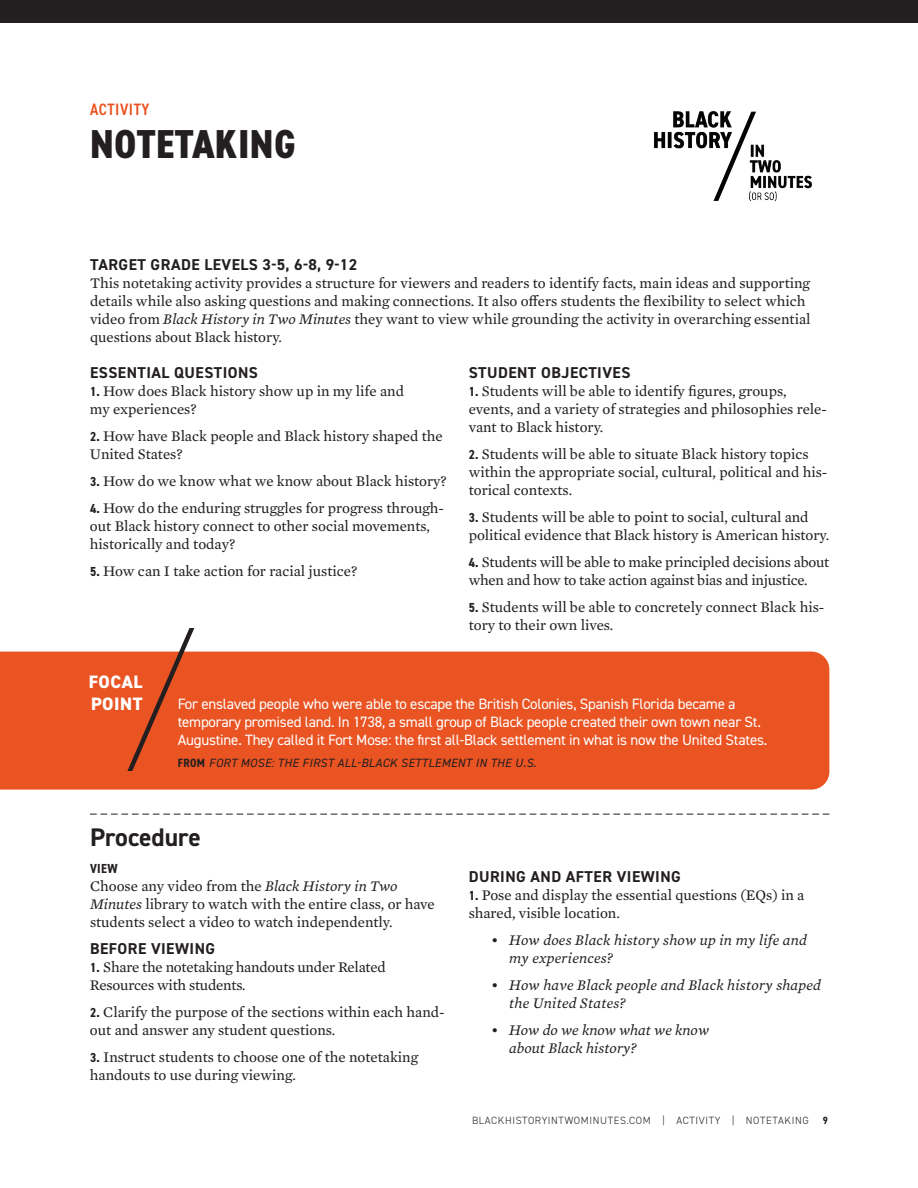
<style>
.page{position:relative;width:918px;height:1188px;background:#fff}
.page>*{position:absolute;margin:0;border:0;box-sizing:border-box;transform-origin:0 0}
.t1{font:800 condensed 40.5px "DIN2014";letter-spacing:.01em;color:#231f20}
.t2{font:700 25.5px "DIN2014";color:#231f20}
.t3{font:800 18px/21.6px "DIN2014";letter-spacing:.03em;color:#fff}
.t4{font:600 condensed 16.5px "DIN2014";letter-spacing:.035em;color:#ea5322}
.t5{font:700 15.75px "DIN2014";letter-spacing:.03em;color:#231f20}
.t6{font:15px/18px "Mercury Text G2";color:#231f20}
.t7{font:15px/18px "DIN2014";letter-spacing:-.015em;color:#fff}
.t8{font:italic 15px/18px "Mercury Text G2";letter-spacing:.01em;color:#231f20}
.t9{font:700 condensed 13.2px "DIN2014";color:#231f20}
.t10{font:italic 12px "DIN2014";letter-spacing:.03em;color:#231f20}
.t11{font:300 10.5px "DIN2014";letter-spacing:.06em;color:#231f20}
.t12{font:700 condensed 10.5px "DIN2014";color:#231f20}
.s1{font-style:italic}
.s2{font-family:"DIN2014";font-weight:700;font-stretch:condensed;font-size:13.2px}
.s3{font-weight:700;font-style:normal;font-stretch:condensed}
</style>
<div class="page">
<svg style="left:90px;top:814px;width:739px;height:1px"></svg>
<div style="left:0;top:0;width:918px;height:22px;background:#231f20"></div>
<div style="left:0;top:652px;width:829px;height:138px;background:#ea5322"></div>
<svg style="left:124px;top:628px;width:75px;height:150px;background:#e06942"></svg>
<hr style="left:122px;top:771px;width:15px;height:3px;background:#ea5322">
<img style="left:654px;top:111px;width:158px;height:90px">
<p class="t4" style="left:90px;top:98px;width:61px">ACTIVITY</p>
<h1 class="t1" style="left:90px;top:117px;width:207px">NOTETAKING</h1>
<p class="t5" style="left:90px;top:254px;width:269px">TARGET GRADE LEVELS 3-5, 6-8, 9-12</p>
<p class="t6" style="left:90px;top:273px;width:722px">This notetaking activity provides a structure for viewers and readers to identify facts, main ideas and supporting details while also asking questions and making connections. It also offers students the flexibility to select which video from <span class="s1">Black History in Two Minutes</span> they want to view while grounding the activity in overarching essential questions about Black history.</p>
<p class="t5" style="left:90px;top:362px;width:169px">ESSENTIAL QUESTIONS</p>
<p class="t6" style="left:90px;top:381px;width:316px"><span class="s2">1.</span> How does Black history show up in my life and my experiences?</p>
<p class="t6" style="left:90px;top:426px;width:354px"><span class="s2">2.</span> How have Black people and Black history shaped the<br>United States?</p>
<p class="t6" style="left:90px;top:471px;width:358px"><span class="s2">3.</span> How do we know what we know about Black history?</p>
<p class="t6" style="left:90px;top:498px;width:356px"><span class="s2">4.</span> How do the enduring struggles for progress through&shy;out Black history connect to other social movements, historically and today?</p>
<p class="t6" style="left:90px;top:561px;width:269px"><span class="s2">5.</span> How can I take action for racial justice?</p>
<p class="t5" style="left:469px;top:362px;width:163px">STUDENT OBJECTIVES</p>
<p class="t6" style="left:469px;top:381px;width:360px"><span class="s2">1.</span> Students will be able to identify figures, groups, events, and a variety of strategies and philosophies rele&shy;vant to Black history.</p>
<p class="t6" style="left:469px;top:444px;width:360px"><span class="s2">2.</span> Students will be able to situate Black history topics within the appropriate social, cultural, political and his&shy;torical contexts.</p>
<p class="t6" style="left:469px;top:507px;width:362px"><span class="s2">3.</span> Students will be able to point to social, cultural and political evidence that Black history is American history.</p>
<p class="t6" style="left:469px;top:552px;width:362px"><span class="s2">4.</span> Students will be able to make principled decisions about when and how to take action against bias and injustice.</p>
<p class="t6" style="left:469px;top:597px;width:357px"><span class="s2">5.</span> Students will be able to concretely connect Black his&shy;tory to their own lives.</p>
<p class="t3" style="left:89px;top:671px;width:55px">FOCAL<br>POINT</p>
<p class="t7" style="left:178px;top:695px;width:591px">For enslaved people who were able to escape the British Colonies, Spanish Florida became a temporary promised land. In 1738, a small group of Black people created their own town near St.<br>Augustine. They called it Fort Mose: the first all-Black settlement in what is now the United States.</p>
<p class="t10" style="left:178px;top:756px;width:360px"><span class="s3">FROM</span> FORT MOSE: THE FIRST ALL-BLACK SETTLEMENT IN THE U.S.</p>
<h2 class="t2" style="left:90px;top:820px;width:112px">Procedure</h2>
<p class="t9" style="left:90px;top:860px;width:29px">VIEW</p>
<p class="t6" style="left:90px;top:876px;width:346px">Choose any video from the <span class="s1">Black History in Two<br>Minutes</span> library to watch with the entire class, or have students select a video to watch independently.</p>
<p class="t5" style="left:90px;top:938px;width:127px">BEFORE VIEWING</p>
<p class="t6" style="left:90px;top:957px;width:297px"><span class="s2">1.</span> Share the notetaking handouts under Related<br>Resources with students.</p>
<p class="t6" style="left:90px;top:1002px;width:356px"><span class="s2">2.</span> Clarify the purpose of the sections within each hand&shy;out and answer any student questions.</p>
<p class="t6" style="left:90px;top:1047px;width:330px"><span class="s2">3.</span> Instruct students to choose one of the notetaking handouts to use during viewing.</p>
<p class="t5" style="left:469px;top:866px;width:214px">DURING AND AFTER VIEWING</p>
<p class="t6" style="left:469px;top:885px;width:337px"><span class="s2">1.</span> Pose and display the essential questions (EQs) in a shared, visible location.</p>
<p class="t8" style="left:509px;top:930px;width:299px;text-indent:-18px">• How does Black history show up in my life and my experiences?</p>
<p class="t8" style="left:509px;top:975px;width:313px;text-indent:-18px">• How have Black people and Black history shaped the United States?</p>
<p class="t8" style="left:509px;top:1020px;width:201px;text-indent:-18px">• How do we know what we know about Black history?</p>
<p class="t11" style="left:472px;top:1114px;width:338px">BLACKHISTORYINTWOMINUTES.COM | ACTIVITY | NOTETAKING</p>
<p class="t12" style="left:823px;top:1114px;width:7px">9</p>
</div>
